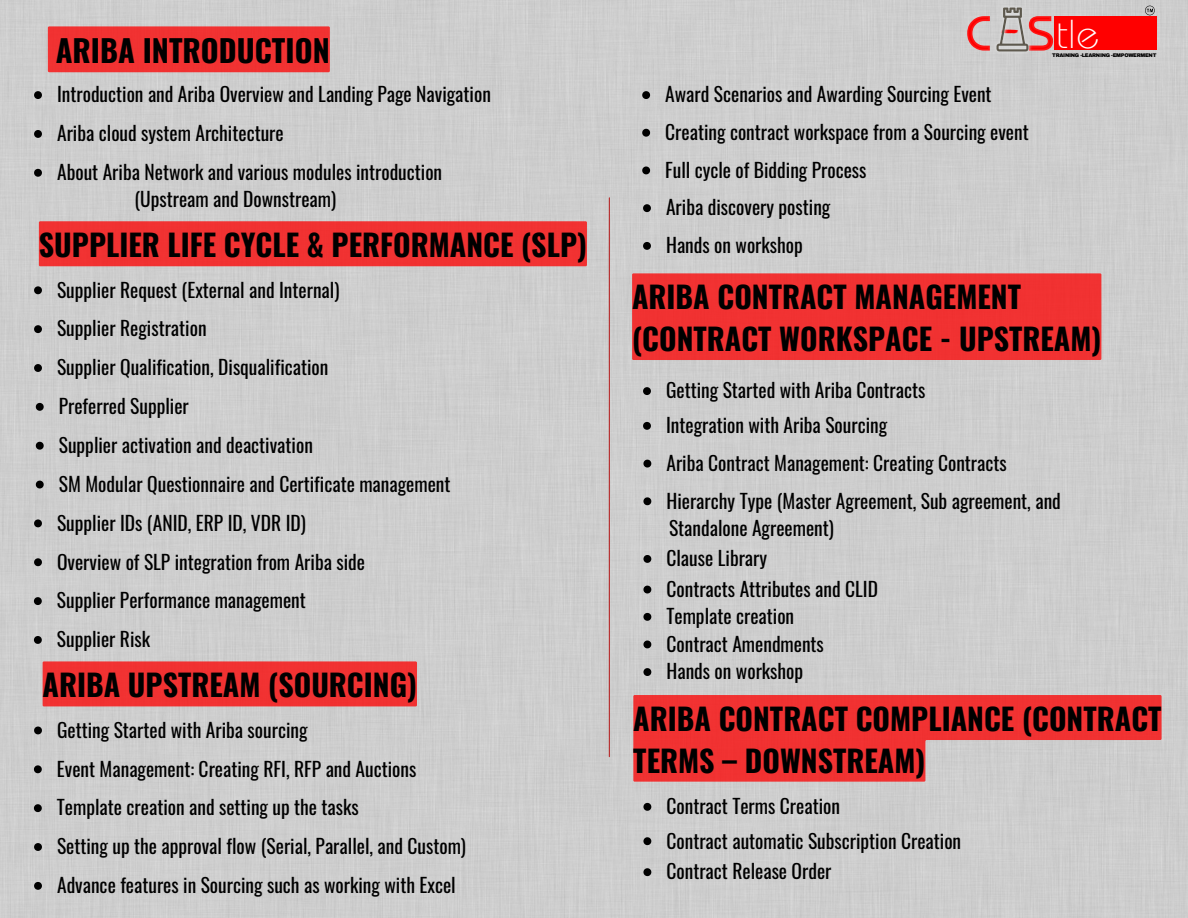
<style>
.page{position:relative;width:1188px;height:918px;background:#cecdcd}
.page>*{position:absolute;margin:0;border:0;box-sizing:border-box;transform-origin:0 0}
.t1{font:300 40.2px "Bauhaus Pro";color:#fff}
.t2{font:700 30.6px "Oswald";color:#000}
.t3{font:700 30px/41.7px "Oswald";color:#000}
.t4{font:19.5px "Oswald";color:#000}
.t5{font:900 5.25px "Archivo";letter-spacing:-.05em;color:#000}
.s1{font-size:44.4px;color:rgb(0 0 0/0)}
</style>
<div class="page">
<div style="left:1054px;top:17px;width:103px;height:33px;background:#f00"></div>
<svg style="left:965px;top:14px;width:26px;height:38px"></svg>
<svg style="left:1033px;top:14px;width:23px;height:39px"></svg>
<img style="left:991px;top:0;width:42px;height:59px">
<svg style="left:1145px;top:6px;width:10px;height:9px"></svg>
<div style="left:48px;top:26px;width:282px;height:46px;background:#f13232"></div>
<svg style="left:34px;top:91px;width:8px;height:8px"></svg>
<svg style="left:34px;top:130px;width:8px;height:8px"></svg>
<svg style="left:34px;top:169px;width:8px;height:8px"></svg>
<div style="left:39px;top:221px;width:548px;height:45px;background:#f13232"></div>
<svg style="left:34px;top:286px;width:8px;height:8px"></svg>
<svg style="left:34px;top:325px;width:8px;height:8px"></svg>
<svg style="left:34px;top:364px;width:8px;height:8px"></svg>
<svg style="left:36px;top:403px;width:8px;height:8px"></svg>
<div style="left:43px;top:661px;width:374px;height:45px;background:#f13232"></div>
<svg style="left:36px;top:442px;width:8px;height:8px"></svg>
<svg style="left:36px;top:481px;width:8px;height:7px"></svg>
<svg style="left:34px;top:519px;width:8px;height:8px"></svg>
<svg style="left:34px;top:558px;width:8px;height:8px"></svg>
<svg style="left:34px;top:597px;width:8px;height:8px"></svg>
<svg style="left:34px;top:636px;width:8px;height:8px"></svg>
<svg style="left:34px;top:727px;width:8px;height:7px"></svg>
<svg style="left:34px;top:765px;width:8px;height:8px"></svg>
<svg style="left:34px;top:804px;width:8px;height:8px"></svg>
<svg style="left:34px;top:843px;width:8px;height:8px"></svg>
<svg style="left:34px;top:882px;width:8px;height:8px"></svg>
<svg style="left:642px;top:91px;width:8px;height:8px"></svg>
<svg style="left:642px;top:129px;width:8px;height:8px"></svg>
<hr style="left:609px;top:198px;width:1px;height:559px;background:#b62929">
<svg style="left:642px;top:167px;width:8px;height:7px"></svg>
<svg style="left:643px;top:204px;width:8px;height:8px"></svg>
<svg style="left:643px;top:242px;width:8px;height:8px"></svg>
<div style="left:632px;top:273px;width:469px;height:87px;background:#f13131"></div>
<svg style="left:643px;top:387px;width:8px;height:8px"></svg>
<svg style="left:643px;top:422px;width:8px;height:8px"></svg>
<svg style="left:643px;top:460px;width:8px;height:8px"></svg>
<svg style="left:643px;top:497px;width:8px;height:8px"></svg>
<svg style="left:643px;top:555px;width:8px;height:8px"></svg>
<svg style="left:643px;top:586px;width:8px;height:7px"></svg>
<svg style="left:643px;top:613px;width:8px;height:8px"></svg>
<svg style="left:643px;top:641px;width:8px;height:7px"></svg>
<svg style="left:643px;top:668px;width:8px;height:8px"></svg>
<svg style="left:633px;top:695px;width:529px;height:87px;fill:#f13232"></svg>
<svg style="left:643px;top:803px;width:8px;height:8px"></svg>
<svg style="left:643px;top:837px;width:8px;height:8px"></svg>
<svg style="left:643px;top:868px;width:8px;height:8px"></svg>
<h1 class="t2" style="left:56px;top:26px;width:276px">ARIBA INTRODUCTION</h1>
<h2 class="t4" style="left:57px;top:79px;width:435px">Introduction and Ariba Overview and Landing Page Navigation</h2>
<p class="t4" style="left:57px;top:118px;width:228px">Ariba cloud system Architecture</p>
<p class="t4" style="left:57px;top:157px;width:387px">About Ariba Network and various modules introduction</p>
<p class="t4" style="left:134px;top:184px;width:203px">(Upstream and Downstream)</p>
<p class="t3" style="left:39px;top:223px;width:550px">SUPPLIER LIFE CYCLE &amp; PERFORMANCE (SLP)</p>
<p class="t4" style="left:57px;top:274px;width:284px">Supplier Request (External and Internal)</p>
<p class="t4" style="left:57px;top:313px;width:151px">Supplier Registration</p>
<h3 class="t4" style="left:57px;top:352px;width:273px">Supplier Qualification, Disqualification</h3>
<p class="t4" style="left:59px;top:391px;width:132px">Preferred Supplier</p>
<p class="t4" style="left:59px;top:430px;width:256px">Supplier activation and deactivation</p>
<p class="t4" style="left:59px;top:469px;width:393px">SM Modular Questionnaire and Certificate management</p>
<p class="t4" style="left:57px;top:507px;width:250px">Supplier IDs (ANID, ERP ID, VDR ID)</p>
<p class="t4" style="left:57px;top:546px;width:309px">Overview of SLP integration from Ariba side</p>
<p class="t4" style="left:57px;top:585px;width:250px">Supplier Performance management</p>
<p class="t4" style="left:57px;top:624px;width:95px">Supplier Risk</p>
<p class="t3" style="left:43px;top:663px;width:376px">ARIBA UPSTREAM (SOURCING)</p>
<p class="t4" style="left:57px;top:715px;width:252px">Getting Started with Ariba sourcing</p>
<p class="t4" style="left:57px;top:753px;width:361px">Event Management: Creating RFI, RFP and Auctions</p>
<h3 class="t4" style="left:57px;top:792px;width:303px">Template creation and setting up the tasks</h3>
<p class="t4" style="left:57px;top:831px;width:410px">Setting up the approval flow (Serial, Parallel, and Custom)</p>
<p class="t4" style="left:57px;top:870px;width:400px">Advance features in Sourcing such as working with Excel</p>
<h3 class="t1" style="left:967px;top:20px;width:133px"><span class="s1">C S</span>tle</h3>
<p class="t5" style="left:1052px;top:53px;width:106px">TRAINING -LEARNING -EMPOWERMENT</p>
<p class="t4" style="left:665px;top:79px;width:328px">Award Scenarios and Awarding Sourcing Event</p>
<p class="t4" style="left:665px;top:117px;width:365px">Creating contract workspace from a Sourcing event</p>
<p class="t4" style="left:665px;top:154px;width:203px">Full cycle of Bidding Process</p>
<h3 class="t4" style="left:666px;top:192px;width:166px">Ariba discovery posting</h3>
<p class="t4" style="left:666px;top:230px;width:138px">Hands on workshop</p>
<p class="t3" style="left:632px;top:275px;width:471px">ARIBA CONTRACT MANAGEMENT (CONTRACT WORKSPACE - UPSTREAM)</p>
<p class="t4" style="left:666px;top:375px;width:261px">Getting Started with Ariba Contracts</p>
<p class="t4" style="left:666px;top:410px;width:223px">Integration with Ariba Sourcing</p>
<p class="t4" style="left:666px;top:448px;width:342px">Ariba Contract Management: Creating Contracts</p>
<p class="t4" style="left:666px;top:485px;width:396px">Hierarchy Type (Master Agreement, Sub agreement, and</p>
<p class="t4" style="left:669px;top:512px;width:166px">Standalone Agreement)</p>
<p class="t4" style="left:666px;top:543px;width:102px">Clause Library</p>
<p class="t4" style="left:666px;top:574px;width:213px">Contracts Attributes and CLID</p>
<p class="t4" style="left:666px;top:601px;width:129px">Template creation</p>
<h3 class="t4" style="left:666px;top:629px;width:159px">Contract Amendments</h3>
<p class="t4" style="left:666px;top:656px;width:138px">Hands on workshop</p>
<p class="t3" style="left:633px;top:697px;width:530px">ARIBA CONTRACT COMPLIANCE (CONTRACT<br>TERMS – DOWNSTREAM)</p>
<p class="t4" style="left:666px;top:791px;width:175px">Contract Terms Creation</p>
<p class="t4" style="left:666px;top:825px;width:296px">Contract automatic Subscription Creation</p>
<p class="t4" style="left:666px;top:856px;width:167px">Contract Release Order</p>
</div>
